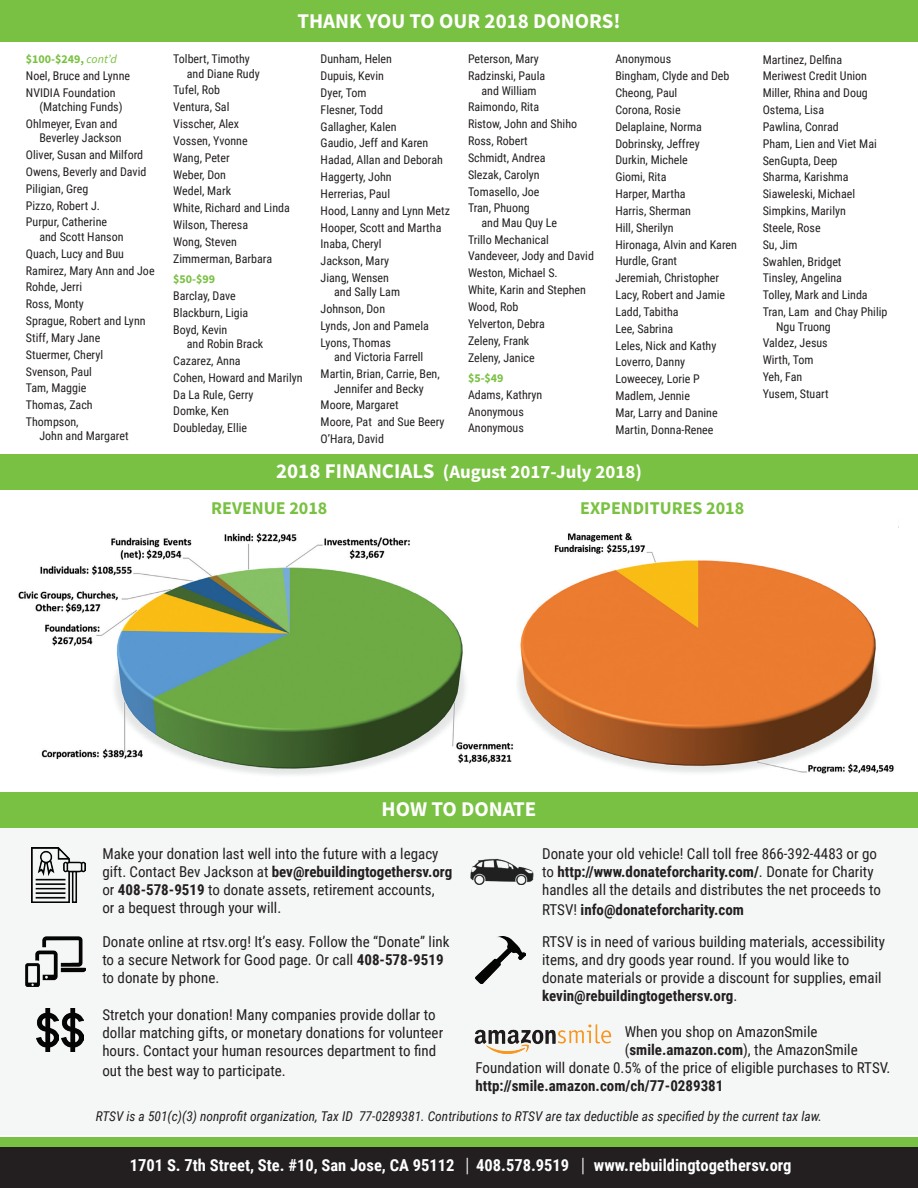
<style>
.page{position:relative;width:918px;height:1188px;background:#fff}
.page>*{position:absolute;margin:0;border:0;box-sizing:border-box;transform-origin:0 0}
.t1{font:700 21px "Source Sans Pro";color:#fff}
.t2{font:700 18.9px "Source Sans Pro";color:#fff}
.t3{font:700 18px "Source Sans Pro";color:#79c142}
.t4{font:700 16.5px "Roboto Condensed";color:#fff}
.t5{font:15px/18px "Roboto Condensed";color:#231f20}
.t6{font:700 15px "Roboto Condensed";color:#231f20}
.t7{font:italic 13.5px "Roboto Condensed";color:#231f20}
.t8{font:12px/16.8px "Roboto Condensed";color:#231f20}
.t9{font:700 12px "Source Sans Pro";color:#79c142}
.s1{font-weight:400;font-style:italic}
.s2{font-size:21px}
.s3{font-weight:700}
</style>
<div class="page">
<div style="left:0;top:1138px;width:918px;height:50px;background:#79c142"></div>
<img style="left:517px;top:532px;width:381px;height:261px">
<div style="left:731px;top:496px;width:167px;height:52px;background:#fff"></div>
<img style="left:18px;top:533px;width:496px;height:242px">
<div style="left:419px;top:510px;width:118px;height:41px;background:#fff"></div>
<div style="left:0;top:801px;width:918px;height:334px;background:#f5f7f7"></div>
<img style="left:475px;top:1024px;width:136px;height:29px">
<img style="left:471px;top:858px;width:62px;height:27px">
<img style="left:475px;top:936px;width:50px;height:48px">
<img style="left:36px;top:1009px;width:22px;height:43px">
<img style="left:62px;top:1009px;width:22px;height:43px">
<img style="left:25px;top:936px;width:61px;height:50px">
<img style="left:31px;top:848px;width:55px;height:54px">
<div style="left:0;top:454px;width:918px;height:36px;background:#79c142"></div>
<div style="left:0;top:0;width:918px;height:41px;background:#79c142"></div>
<div style="left:0;top:793px;width:918px;height:35px;background:#79c142"></div>
<div style="left:0;top:1147px;width:918px;height:41px;background:#231f20"></div>
<p class="t9" style="left:26px;top:51px;width:93px">$100-$249, <span class="s1">cont’d</span></p>
<p class="t8" style="left:26px;top:67px;width:106px">Noel, Bruce and Lynne<br>NVIDIA Foundation</p>
<p class="t8" style="left:26px;top:98px;width:98px;text-indent:14px">(Matching Funds)<br>Ohlmeyer, Evan and</p>
<p class="t8" style="left:26px;top:129px;width:122px;text-indent:14px">Beverley Jackson<br>Oliver, Susan and Milford<br>Owens, Beverly and David<br>Piligian, Greg<br>Pizzo, Robert J.<br>Purpur, Catherine</p>
<p class="t8" style="left:26px;top:228px;width:130px;text-indent:14px">and Scott Hanson<br>Quach, Lucy and Buu<br>Ramirez, Mary Ann and Joe<br>Rohde, Jerri<br>Ross, Monty<br>Sprague, Robert and Lynn<br>Stiff, Mary Jane<br>Stuermer, Cheryl<br>Svenson, Paul<br>Tam, Maggie<br>Thomas, Zach<br>Thompson,</p>
<p class="t8" style="left:39px;top:427px;width:91px">John and Margaret</p>
<h1 class="t1" style="left:297px;top:7px;width:325px">THANK YOU TO OUR 2018 DONORS!</h1>
<p class="t8" style="left:187px;top:51px;width:74px;line-height:14.4px;text-indent:-14px">Tolbert, Timothy and Diane Rudy</p>
<p class="t8" style="left:173px;top:81px;width:118px">Tufel, Rob<br>Ventura, Sal<br>Visscher, Alex<br>Vossen, Yvonne<br>Wang, Peter<br>Weber, Don<br>Wedel, Mark<br>White, Richard and Linda<br>Wilson, Theresa<br>Wong, Steven<br>Zimmerman, Barbara</p>
<p class="t9" style="left:173px;top:271px;width:43px">$50-$99</p>
<p class="t8" style="left:173px;top:287px;width:77px">Barclay, Dave<br>Blackburn, Ligia<br>Boyd, Kevin</p>
<p class="t8" style="left:173px;top:335px;width:131px;text-indent:14px">and Robin Brack<br>Cazarez, Anna<br>Cohen, Howard and Marilyn<br>Da La Rule, Gerry<br>Domke, Ken<br>Doubleday, Ellie</p>
<p class="t8" style="left:321px;top:50px;width:131px">Dunham, Helen<br>Dupuis, Kevin<br>Dyer, Tom<br>Flesner, Todd<br>Gallagher, Kalen<br>Gaudio, Jeff and Karen<br>Hadad, Allan and Deborah<br>Haggerty, John<br>Herrerias, Paul<br>Hood, Lanny and Lynn Metz<br>Hooper, Scott and Martha<br>Inaba, Cheryl<br>Jackson, Mary<br>Jiang, Wensen</p>
<p class="t8" style="left:321px;top:283px;width:110px;text-indent:14px">and Sally Lam<br>Johnson, Don<br>Lynds, Jon and Pamela<br>Lyons, Thomas</p>
<p class="t8" style="left:321px;top:348px;width:121px;text-align:center">and Victoria Farrell<br>Martin, Brian, Carrie, Ben,</p>
<p class="t8" style="left:321px;top:380px;width:125px;text-indent:14px">Jennifer and Becky<br>Moore, Margaret<br>Moore, Pat and Sue Beery<br>O’Hara, David</p>
<p class="t8" style="left:468px;top:50px;width:79px">Peterson, Mary<br>Radzinski, Paula</p>
<p class="t8" style="left:468px;top:81px;width:111px;text-indent:14px">and William<br>Raimondo, Rita<br>Ristow, John and Shiho<br>Ross, Robert<br>Schmidt, Andrea<br>Slezak, Carolyn<br>Tomasello, Joe<br>Tran, Phuong</p>
<p class="t8" style="left:468px;top:214px;width:127px;text-indent:14px">and Mau Quy Le<br>Trillo Mechanical<br>Vandeveer, Jody and David<br>Weston, Michael S.<br>White, Karin and Stephen<br>Wood, Rob<br>Yelverton, Debra<br>Zeleny, Frank<br>Zeleny, Janice</p>
<p class="t9" style="left:468px;top:370px;width:37px">$5-$49</p>
<p class="t8" style="left:468px;top:386px;width:76px">Adams, Kathryn<br>Anonymous<br>Anonymous</p>
<p class="t8" style="left:615px;top:50px;width:123px">Anonymous<br>Bingham, Clyde and Deb<br>Cheong, Paul<br>Corona, Rosie<br>Delaplaine, Norma<br>Dobrinsky, Jeffrey<br>Durkin, Michele<br>Giomi, Rita<br>Harper, Martha<br>Harris, Sherman<br>Hill, Sherilyn<br>Hironaga, Alvin and Karen<br>Hurdle, Grant<br>Jeremiah, Christopher<br>Lacy, Robert and Jamie<br>Ladd, Tabitha<br>Lee, Sabrina<br>Leles, Nick and Kathy<br>Loverro, Danny<br>Loweecey, Lorie P<br>Madlem, Jennie<br>Mar, Larry and Danine<br>Martin, Donna-Renee</p>
<p class="t8" style="left:763px;top:50px;width:126px">Martinez, Delfina<br>Meriwest Credit Union<br>Miller, Rhina and Doug<br>Ostema, Lisa<br>Pawlina, Conrad<br>Pham, Lien and Viet Mai<br>SenGupta, Deep<br>Sharma, Karishma<br>Siaweleski, Michael<br>Simpkins, Marilyn<br>Steele, Rose<br>Su, Jim<br>Swahlen, Bridget<br>Tinsley, Angelina<br>Tolley, Mark and Linda<br>Tran, Lam and Chay Philip</p>
<p class="t8" style="left:763px;top:317px;width:70px;text-indent:14px">Ngu Truong<br>Valdez, Jesus<br>Wirth, Tom<br>Yeh, Fan<br>Yusem, Stuart</p>
<h2 class="t2" style="left:276px;top:459px;width:367px"><span class="s2">2018 FINANCIALS</span> (August 2017-July 2018)</h2>
<h3 class="t3" style="left:211px;top:496px;width:118px">REVENUE 2018</h3>
<h3 class="t3" style="left:580px;top:496px;width:165px">EXPENDITURES 2018</h3>
<h1 class="t1" style="left:382px;top:795px;width:156px">HOW TO DONATE</h1>
<p class="t5" style="left:102px;top:844px;width:351px">Make your donation last well into the future with a legacy gift. Contact Bev Jackson at <span class="s3">bev@rebuildingtogethersv.org </span>or <span class="s3">408-578-9519</span> to donate assets, retirement accounts,<br>or a bequest through your will.</p>
<p class="t5" style="left:102px;top:933px;width:349px">Donate online at rtsv.org! It’s easy. Follow the “Donate” link to a secure Network for Good page. Or call <span class="s3">408-578-9519 </span>to donate by phone.</p>
<p class="t5" style="left:102px;top:1005px;width:342px">Stretch your donation! Many companies provide dollar to dollar matching gifts, or monetary donations for volunteer hours. Contact your human resources department to find</p>
<p class="t5" style="left:102px;top:1061px;width:185px">out the best way to participate.</p>
<p class="t5" style="left:542px;top:844px;width:340px">Donate your old vehicle! Call toll free 866-392-4483 or go to <span class="s3">http://www.donateforcharity.com/</span>. Donate for Charity handles all the details and distributes the net proceeds to</p>
<p class="t5" style="left:542px;top:893px;width:344px;line-height:32.7px">RTSV! <span class="s3">info@donateforcharity.com<br></span>RTSV is in need of various building materials, accessibility</p>
<p class="t5" style="left:542px;top:951px;width:341px">items, and dry goods year round. If you would like to donate materials or provide a discount for supplies, email <span class="s3">kevin@rebuildingtogethersv.org</span>.</p>
<p class="t5" style="left:625px;top:1022px;width:194px">When you shop on AmazonSmile</p>
<p class="t5" style="left:625px;top:1040px;width:234px">(<span class="s3">smile.amazon.com</span>), the AmazonSmile</p>
<p class="t5" style="left:476px;top:1058px;width:416px">Foundation will donate 0.5% of the price of eligible purchases to RTSV.</p>
<p class="t6" style="left:476px;top:1075px;width:249px">http://smile.amazon.com/ch/77-0289381</p>
<p class="t7" style="left:96px;top:1107px;width:728px">RTSV is a 501(c)(3) nonprofit organization, Tax ID 77-0289381. Contributions to RTSV are tax deductible as specified by the current tax law.</p>
<h3 class="t4" style="left:130px;top:1154px;width:326px">1701 S. 7th Street, Ste. #10, San Jose, CA 95112</h3>
<h3 class="t4" style="left:476px;top:1154px;width:95px">408.578.9519</h3>
<h3 class="t4" style="left:594px;top:1154px;width:199px">www.rebuildingtogethersv.org</h3>
</div>
